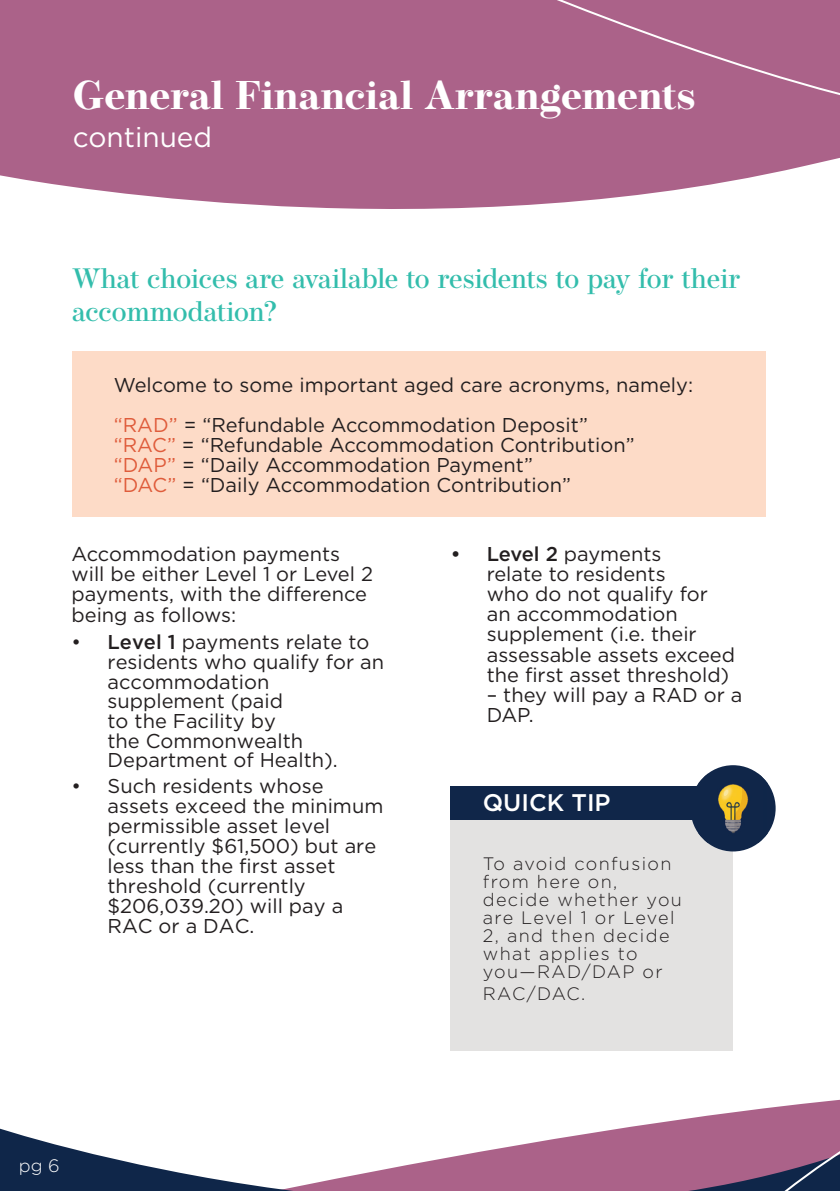
<style>
.page{position:relative;width:840px;height:1191px;background:#fff}
.page>*{position:absolute;margin:0;border:0;box-sizing:border-box;transform-origin:0 0}
.t1{font:700 40px "Operetta 8";color:#fff}
.t2{font:500 28px/33.6px "Operetta 8";color:#33bdac}
.t3{font:28px "Gotham";color:#fff}
.t4{font:500 24px "Gotham";color:#fff}
.t5{font:20px/20px "Gotham";color:#231f20}
.t6{font:300 18px/18px "Gotham";letter-spacing:.075em;color:#231f20}
.t7{font:300 18px "Gotham";color:#fff}
.s1{color:#df5c3b}
.s2{font-weight:500}
</style>
<div class="page">
<div style="left:72px;top:351px;width:693px;height:165px;background:#fddbc7"></div>
<svg style="left:0;top:0;width:839px;height:209px;fill:#ab6289"></svg>
<div style="left:187px;top:0;width:652px;height:152px;background:#ab6289"></div>
<svg style="left:0;top:1004px;width:734px;height:187px"></svg>
<svg style="left:734px;top:1100px;width:105px;height:91px"></svg>
<div style="left:450px;top:798px;width:282px;height:252px;background:#e3e2e1"></div>
<div style="left:450px;top:786px;width:282px;height:34px;background:#102649"></div>
<div style="left:690px;top:765px;width:85px;height:86px;background:#102649;border-radius:50%"></div>
<img style="left:698px;top:774px;width:69px;height:68px">
<svg style="left:698px;top:833px;width:9px;height:9px"></svg>
<h1 class="t1" style="left:73px;top:72px;width:624px">General Financial Arrangements</h1>
<h2 class="t3" style="left:73px;top:122px;width:141px">continued</h2>
<h2 class="t2" style="left:72px;top:261px;width:669px">What choices are available to residents to pay for their accommodation?</h2>
<p class="t5" style="left:114px;top:364px;width:580px;line-height:40px">Welcome to some important aged care acronyms, namely: <span class="s1">“RAD”</span> = “Refundable Accommodation Deposit”</p>
<p class="t5" style="left:114px;top:434px;width:522px"><span class="s1">“RAC”</span> = “Refundable Accommodation Contribution” <span class="s1">“DAP”</span> = “Daily Accommodation Payment”<br><span class="s1">“DAC”</span> = “Daily Accommodation Contribution”</p>
<p class="t5" style="left:71px;top:544px;width:303px">Accommodation payments will be either Level 1 or Level 2 payments, with the difference being as follows:</p>
<p class="t5" style="left:107px;top:632px;width:278px;text-indent:-36px">• <span class="s2">Level 1</span> payments relate to residents who qualify for an accommodation supplement (paid<br>to the Facility by<br>the Commonwealth<br>Department of Health).</p>
<p class="t5" style="left:107px;top:775px;width:277px;text-indent:-36px">• Such residents whose assets exceed the minimum permissible asset level (currently $61,500) but are less than the first asset threshold (currently $206,039.20) will pay a<br>RAC or a DAC.</p>
<p class="t5" style="left:486px;top:544px;width:250px;text-indent:-36px"><span class="s2">• Level 2</span> payments<br>relate to residents<br>who do not qualify for an accommodation supplement (i.e. their assessable assets exceed the first asset threshold)</p>
<p class="t5" style="left:486px;top:684px;width:257px">– they will pay a RAD or a<br>DAP.</p>
<p class="t4" style="left:482px;top:787px;width:129px">QUICK TIP</p>
<p class="t6" style="left:482px;top:854px;width:200px">To avoid confusion from here on, decide whether you are Level 1 or Level<br>2, and then decide what applies to you—RAD/DAP or</p>
<p class="t6" style="left:482px;top:984px;width:104px">RAC/DAC.</p>
<p class="t7" style="left:19px;top:1154px;width:42px">pg 6</p>
</div>
